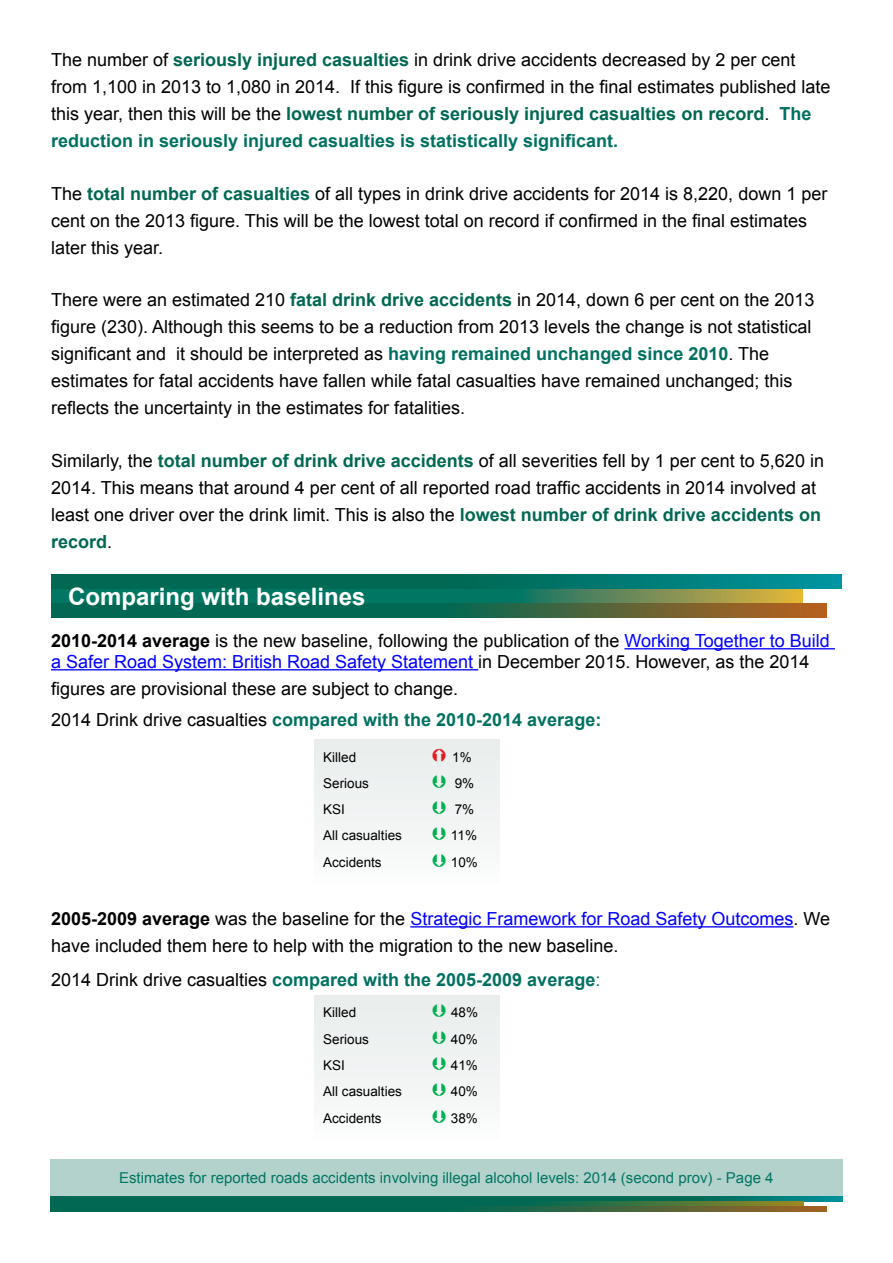
<style>
.page{position:relative;width:893px;height:1263px;background:#fff}
.page>*{position:absolute;margin:0;border:0;box-sizing:border-box;transform-origin:0 0}
.t1{font:700 24px "Arial";color:#fff}
.bold_intro_text{font:18px/27px "Arial";color:#000}
.t2{font:700 18px "Arial";color:#007161}
.t3{font:18px "Arial";color:#00f}
.t4{font:15px "Arial";color:#007662}
.t5{font:13.5px "Arial";color:#000}
.s1{font-weight:700;color:#006853}
.s2{font-weight:700;color:#007161}
.s3{font-weight:700}
.s4{color:#00f}
.s5{font-weight:400;color:#000}
.s6{font-weight:700;color:#000}
.s7{color:#000}
.s8{font-weight:400}
</style>
<div class="page">
<div style="left:50px;top:1160px;width:792px;height:36px;background:#b3d2cb"></div>
<svg style="left:50px;top:1196px;width:792px;height:5px;background:#006b59"></svg>
<svg style="left:50px;top:1201px;width:753px;height:5px;background:#1b6d4a"></svg>
<svg style="left:50px;top:1206px;width:777px;height:6px;background:#256647"></svg>
<hr style="left:624px;top:648px;width:211px;height:1px;background:#00f">
<hr style="left:51px;top:669px;width:427px;height:1px;background:#00f">
<hr style="left:410px;top:926px;width:383px;height:1px;background:#00f">
<div style="left:315px;top:739px;width:185px;height:145px;background:#f1f4f3"></div>
<div style="left:315px;top:995px;width:185px;height:145px;background:#f1f4f3"></div>
<svg style="left:51px;top:589px;width:752px;height:15px;background:#2f7e5b"></svg>
<svg style="left:51px;top:575px;width:791px;height:14px;background:#007265"></svg>
<svg style="left:51px;top:604px;width:775px;height:14px;background:#306544"></svg>
<p class="bold_intro_text" style="left:51px;top:47px;width:781px">The number of <span class="s1">seriously injured casualties</span> in drink drive accidents decreased by 2 per cent from 1,100 in 2013 to 1,080 in 2014. If this figure is confirmed in the final estimates published late this year, then this will be the <span class="s1">lowest number of seriously injured casualties on record</span>. <span class="s2">The reduction in seriously injured casualties is statistically significant.</span></p>
<p class="bold_intro_text" style="left:51px;top:180px;width:778px">The <span class="s1">total number of casualties</span> of all types in drink drive accidents for 2014 is 8,220, down 1 per cent on the 2013 figure. This will be the lowest total on record if confirmed in the final estimates later this year.</p>
<p class="bold_intro_text" style="left:51px;top:287px;width:765px">There were an estimated 210 <span class="s1">fatal drink drive accidents</span> in 2014, down 6 per cent on the 2013 figure (230). Although this seems to be a reduction from 2013 levels the change is not statistical significant and it should be interpreted as <span class="s2">having remained unchanged since 2010</span>. The estimates for fatal accidents have fallen while fatal casualties have remained unchanged; this reflects the uncertainty in the estimates for fatalities.</p>
<p class="bold_intro_text" style="left:51px;top:447px;width:774px">Similarly, the <span class="s1">total number of drink drive accidents</span> of all severities fell by 1 per cent to 5,620 in 2014. This means that around 4 per cent of all reported road traffic accidents in 2014 involved at least one driver over the drink limit. This is also the <span class="s1">lowest number of drink drive accidents on record</span>.</p>
<p class="t1" style="left:68px;top:581px;width:299px">Comparing with baselines</p>
<p class="bold_intro_text" style="left:51px;top:630px;width:780px;line-height:21px"><span class="s3">2010-2014 average</span> is the new baseline, following the publication of the <span class="s4">Working Together to Build a Safer Road System: British Road Safety Statement</span> in December 2015. However, as the 2014</p>
<p class="bold_intro_text" style="left:51px;top:675px;width:409px">figures are provisional these are subject to change.</p>
<p class="t2" style="left:51px;top:708px;width:552px"><span class="s5">2014 Drink drive casualties</span> compared with the 2010-2014 average:</p>
<p class="t5" style="left:323px;top:748px;width:35px">Killed</p>
<p class="t5" style="left:452px;top:748px;width:21px">1%</p>
<p class="t5" style="left:323px;top:774px;width:47px">Serious</p>
<p class="t5" style="left:455px;top:774px;width:21px">9%</p>
<p class="t5" style="left:323px;top:800px;width:23px">KSI</p>
<p class="t5" style="left:455px;top:800px;width:21px">7%</p>
<p class="t5" style="left:323px;top:827px;width:80px">All casualties</p>
<p class="t5" style="left:451px;top:827px;width:28px">11%</p>
<p class="t5" style="left:323px;top:853px;width:60px">Accidents</p>
<p class="t5" style="left:451px;top:853px;width:29px">10%</p>
<p class="t3" style="left:51px;top:907px;width:781px"><span class="s6">2005-2009 average</span> <span class="s7">was the baseline for the</span> Strategic Framework for Road Safety Outcomes<span class="s7">. We</span></p>
<p class="bold_intro_text" style="left:51px;top:932px;width:569px">have included them here to help with the migration to the new baseline.</p>
<p class="t2" style="left:51px;top:967px;width:551px"><span class="s5">2014 Drink drive casualties</span> compared with the 2005-2009 average<span class="s8">:</span></p>
<p class="t5" style="left:323px;top:1004px;width:35px">Killed</p>
<p class="t5" style="left:451px;top:1004px;width:29px">48%</p>
<p class="t5" style="left:323px;top:1030px;width:47px">Serious</p>
<p class="t5" style="left:451px;top:1030px;width:29px">40%</p>
<p class="t5" style="left:323px;top:1056px;width:23px">KSI</p>
<p class="t5" style="left:451px;top:1056px;width:29px">41%</p>
<p class="t5" style="left:323px;top:1083px;width:80px">All casualties</p>
<p class="t5" style="left:451px;top:1083px;width:29px">40%</p>
<p class="t5" style="left:323px;top:1109px;width:60px">Accidents</p>
<p class="t5" style="left:451px;top:1109px;width:29px">38%</p>
<p class="t4" style="left:119px;top:1168px;width:656px">Estimates for reported roads accidents involving illegal alcohol levels: 2014 (second prov) - Page 4</p>
</div>
